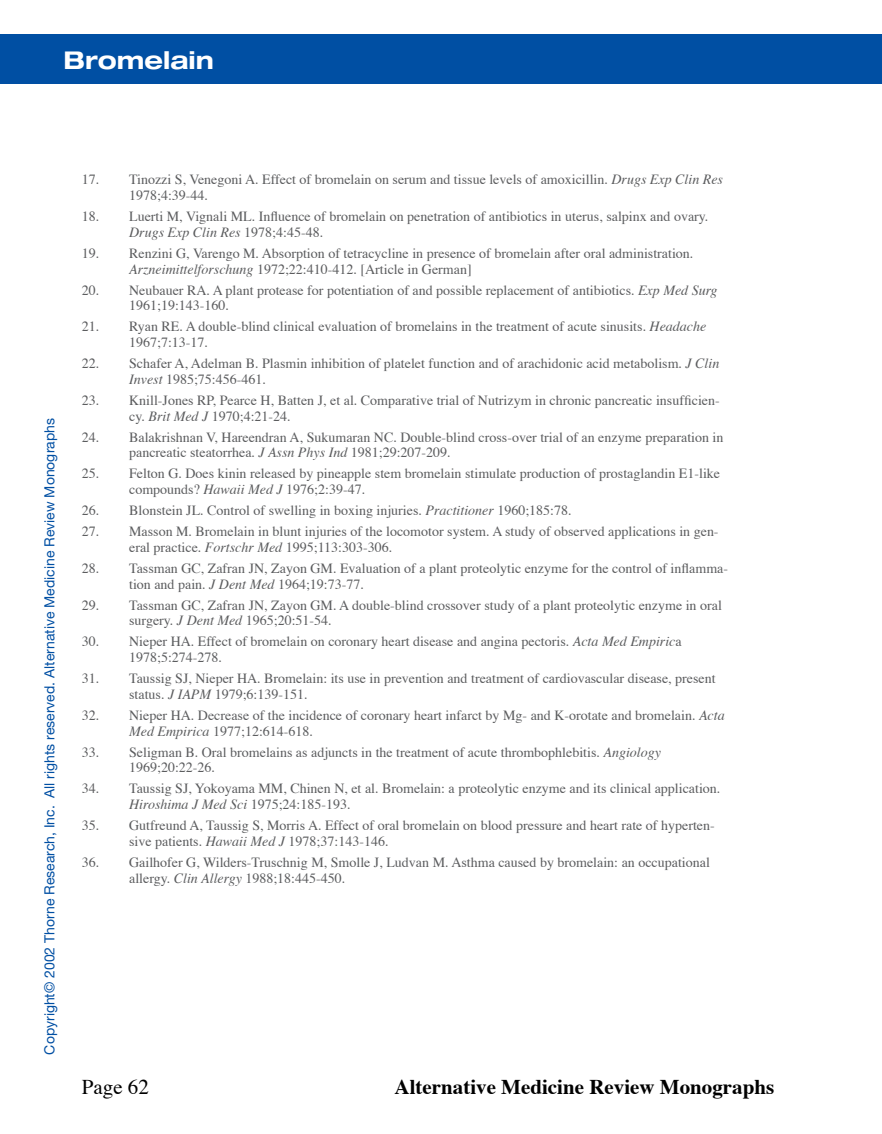
<style>
.page{position:relative;width:882px;height:1134px;background:#fff}
.page>*{position:absolute;margin:0;border:0;box-sizing:border-box;transform-origin:0 0}
.t1{font:700 expanded 24.5px "Helvetica Neue";color:#fff}
.t2{font:700 21px "Times";color:#000}
.t3{font:21px "Times";color:#000}
.t4{font:14px/15.8px "Times";color:#5b5c5e}
.t5{font:14px "Helvetica Neue";color:#004fa3}
.s1{font-style:italic}
</style>
<div class="page">
<div style="left:0;top:34px;width:882px;height:50px;background:#004fa3"></div>
<h1 class="t1" style="left:63px;top:44px;width:152px">Bromelain</h1>
<p class="t5" style="left:41px;top:1055px;width:638px;rotate:-90deg">Copyright© 2002 Thorne Research, Inc. All rights reserved. Alternative Medicine Review Monographs</p>
<p class="t4" style="left:129px;top:171px;width:595px;text-indent:-47px">17. Tinozzi S, Venegoni A. Effect of bromelain on serum and tissue levels of amoxicillin. <span class="s1">Drugs Exp Clin Res<br></span>1978;4:39-44.</p>
<p class="t4" style="left:129px;top:207px;width:581px;text-indent:-47px">18. Luerti M, Vignali ML. Influence of bromelain on penetration of antibiotics in uterus, salpinx and ovary.<br><span class="s1">Drugs Exp Clin Res</span> 1978;4:45-48.</p>
<p class="t4" style="left:129px;top:244px;width:566px;text-indent:-47px">19. Renzini G, Varengo M. Absorption of tetracycline in presence of bromelain after oral administration.<br><span class="s1">Arzneimittelforschung</span> 1972;22:410-412. [Article in German]</p>
<p class="t4" style="left:129px;top:281px;width:590px;text-indent:-47px">20. Neubauer RA. A plant protease for potentiation of and possible replacement of antibiotics. <span class="s1">Exp Med Surg<br></span>1961;19:143-160.</p>
<p class="t4" style="left:129px;top:318px;width:579px;text-indent:-47px">21. Ryan RE. A double-blind clinical evaluation of bromelains in the treatment of acute sinusits. <span class="s1">Headache<br></span>1967;7:13-17.</p>
<p class="t4" style="left:129px;top:354px;width:592px;text-indent:-47px">22. Schafer A, Adelman B. Plasmin inhibition of platelet function and of arachidonic acid metabolism. <span class="s1">J Clin<br>Invest</span> 1985;75:456-461.</p>
<p class="t4" style="left:129px;top:391px;width:592px;text-indent:-47px">23. Knill-Jones RP, Pearce H, Batten J, et al. Comparative trial of Nutrizym in chronic pancreatic insufficien&shy;cy. <span class="s1">Brit Med J</span> 1970;4:21-24.</p>
<p class="t4" style="left:129px;top:428px;width:596px;text-indent:-47px">24. Balakrishnan V, Hareendran A, Sukumaran NC. Double-blind cross-over trial of an enzyme preparation in pancreatic steatorrhea. <span class="s1">J Assn Phys Ind</span> 1981;29:207-209.</p>
<p class="t4" style="left:129px;top:465px;width:593px;text-indent:-47px">25. Felton G. Does kinin released by pineapple stem bromelain stimulate production of prostaglandin E1-like compounds? <span class="s1">Hawaii Med J</span> 1976;2:39-47.</p>
<p class="t4" style="left:82px;top:501px;width:491px">26. Blonstein JL. Control of swelling in boxing injuries. <span class="s1">Practitioner</span> 1960;185:78.</p>
<p class="t4" style="left:129px;top:522px;width:591px;text-indent:-47px">27. Masson M. Bromelain in blunt injuries of the locomotor system. A study of observed applications in gen&shy;eral practice. <span class="s1">Fortschr Med</span> 1995;113:303-306.</p>
<p class="t4" style="left:129px;top:559px;width:600px;text-indent:-47px">28. Tassman GC, Zafran JN, Zayon GM. Evaluation of a plant proteolytic enzyme for the control of inflamma&shy;tion and pain. <span class="s1">J Dent Med</span> 1964;19:73-77.</p>
<p class="t4" style="left:129px;top:596px;width:594px;text-indent:-47px">29. Tassman GC, Zafran JN, Zayon GM. A double-blind crossover study of a plant proteolytic enzyme in oral surgery. <span class="s1">J Dent Med</span> 1965;20:51-54.</p>
<p class="t4" style="left:129px;top:633px;width:554px;text-indent:-47px">30. Nieper HA. Effect of bromelain on coronary heart disease and angina pectoris. <span class="s1">Acta Med Empiric</span>a<br>1978;5:274-278.</p>
<p class="t4" style="left:129px;top:669px;width:588px;text-indent:-47px">31. Taussig SJ, Nieper HA. Bromelain: its use in prevention and treatment of cardiovascular disease, present status. <span class="s1">J IAPM</span> 1979;6:139-151.</p>
<p class="t4" style="left:129px;top:706px;width:597px;text-indent:-47px">32. Nieper HA. Decrease of the incidence of coronary heart infarct by Mg- and K-orotate and bromelain. <span class="s1">Acta<br>Med Empirica</span> 1977;12:614-618.</p>
<p class="t4" style="left:129px;top:743px;width:533px;text-indent:-47px">33. Seligman B. Oral bromelains as adjuncts in the treatment of acute thrombophlebitis. <span class="s1">Angiology<br></span>1969;20:22-26.</p>
<p class="t4" style="left:129px;top:780px;width:593px;text-indent:-47px">34. Taussig SJ, Yokoyama MM, Chinen N, et al. Bromelain: a proteolytic enzyme and its clinical application.<br><span class="s1">Hiroshima J Med Sci</span> 1975;24:185-193.</p>
<p class="t4" style="left:129px;top:816px;width:587px;text-indent:-47px">35. Gutfreund A, Taussig S, Morris A. Effect of oral bromelain on blood pressure and heart rate of hyperten&shy;sive patients. <span class="s1">Hawaii Med J</span> 1978;37:143-146.</p>
<p class="t4" style="left:129px;top:853px;width:582px;text-indent:-47px">36. Gailhofer G, Wilders-Truschnig M, Smolle J, Ludvan M. Asthma caused by bromelain: an occupational allergy. <span class="s1">Clin Allergy</span> 1988;18:445-450.</p>
<h2 class="t3" style="left:82px;top:1068px;width:69px">Page 62</h2>
<h2 class="t2" style="left:395px;top:1067px;width:381px">Alternative Medicine Review Monographs</h2>
</div>
